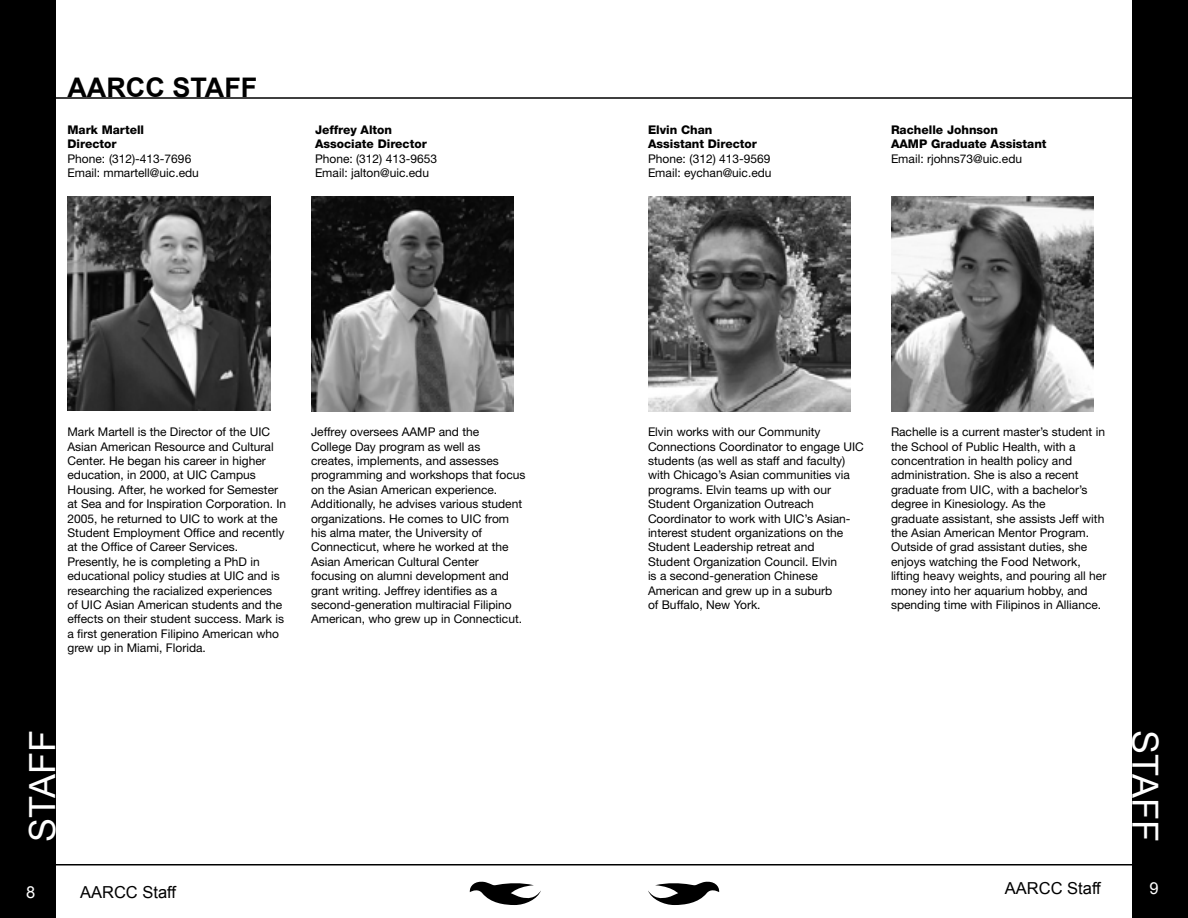
<style>
.page{position:relative;width:1188px;height:918px;background:#fff}
.page>*{position:absolute;margin:0;border:0;box-sizing:border-box;transform-origin:0 0}
.t1{font:36px "Arial";color:#fff}
.t2{font:700 27px "Arial";color:#000}
.t3{font:16.5px "Arial";color:#000}
.t4{font:16.5px "Arial";color:#fff}
.t5{font:12px/14.4px "Helvetica Neue LT Std";color:#000}
.t6{font:800 12px/14.4px "Helvetica Neue LT Std";color:#000}
</style>
<div class="page">
<div style="left:0;top:0;width:55px;height:918px;background:#000"></div>
<hr style="left:0;top:864px;width:1188px;height:2px;background:#000">
<hr style="left:14px;top:97px;width:1159px;height:2px;background:#000">
<svg style="left:469px;top:881px;width:72px;height:24px"></svg>
<img style="left:68px;top:197px;width:202px;height:213px">
<img style="left:311px;top:197px;width:203px;height:215px">
<div style="left:1132px;top:0;width:56px;height:918px;background:#000"></div>
<svg style="left:648px;top:881px;width:72px;height:24px"></svg>
<img style="left:648px;top:197px;width:203px;height:215px">
<img style="left:891px;top:197px;width:203px;height:215px">
<h2 class="t2" style="left:68px;top:69px;width:191px">AARCC STAFF</h2>
<p class="t6" style="left:68px;top:122px;width:78px">Mark Martell<br>Director</p>
<p class="t5" style="left:68px;top:151px;width:133px">Phone: (312)-413-7696<br>Email: mmartell@uic.edu</p>
<p class="t6" style="left:315px;top:122px;width:113px">Jeffrey Alton<br>Associate Director</p>
<p class="t5" style="left:315px;top:151px;width:124px">Phone: (312) 413-9653<br>Email: jalton@uic.edu</p>
<p class="t5" style="left:68px;top:425px;width:220px">Mark Martell is the Director of the UIC Asian American Resource and Cultural Center. He began his career in higher education, in 2000, at UIC Campus Housing. After, he worked for Semester at Sea and for Inspiration Corporation. In 2005, he returned to UIC to work at the Student Employment Office and recently at the Office of Career Services.<br>Presently, he is completing a PhD in educational policy studies at UIC and is researching the racialized experiences<br>of UIC Asian American students and the effects on their student success. Mark is a first generation Filipino American who grew up in Miami, Florida.</p>
<p class="t5" style="left:311px;top:425px;width:216px">Jeffrey oversees AAMP and the<br>College Day program as well as creates, implements, and assesses programming and workshops that focus on the Asian American experience.<br>Additionally, he advises various student organizations. He comes to UIC from his alma mater, the University of Connecticut, where he worked at the Asian American Cultural Center focusing on alumni development and grant writing. Jeffrey identifies as a second-generation multiracial Filipino American, who grew up in Connecticut.</p>
<h1 class="t1" style="left:19px;top:842px;width:113px;rotate:-90deg">STAFF</h1>
<h3 class="t4" style="left:26px;top:881px;width:11px">8</h3>
<h3 class="t3" style="left:80px;top:881px;width:97px">AARCC Staff</h3>
<p class="t6" style="left:648px;top:122px;width:110px">Elvin Chan<br>Assistant Director</p>
<p class="t5" style="left:648px;top:151px;width:125px">Phone: (312) 413-9569<br>Email: eychan@uic.edu</p>
<p class="t6" style="left:891px;top:122px;width:157px">Rachelle Johnson<br>AAMP Graduate Assistant</p>
<p class="t5" style="left:891px;top:151px;width:133px">Email: rjohns73@uic.edu</p>
<p class="t5" style="left:648px;top:425px;width:217px">Elvin works with our Community Connections Coordinator to engage UIC students (as well as staff and faculty) with Chicago’s Asian communities via programs. Elvin teams up with our Student Organization Outreach Coordinator to work with UIC’s Asian&shy;interest student organizations on the Student Leadership retreat and<br>Student Organization Council. Elvin<br>is a second-generation Chinese American and grew up in a suburb<br>of Buffalo, New York.</p>
<p class="t5" style="left:891px;top:425px;width:217px">Rachelle is a current master’s student in the School of Public Health, with a concentration in health policy and administration. She is also a recent graduate from UIC, with a bachelor’s degree in Kinesiology. As the<br>graduate assistant, she assists Jeff with the Asian American Mentor Program.<br>Outside of grad assistant duties, she enjoys watching the Food Network, lifting heavy weights, and pouring all her money into her aquarium hobby, and spending time with Filipinos in Alliance.</p>
<h1 class="t1" style="left:1169px;top:730px;width:113px;rotate:90deg">STAFF</h1>
<h3 class="t3" style="left:1005px;top:877px;width:97px">AARCC Staff</h3>
<h3 class="t4" style="left:1150px;top:877px;width:11px">9</h3>
</div>
